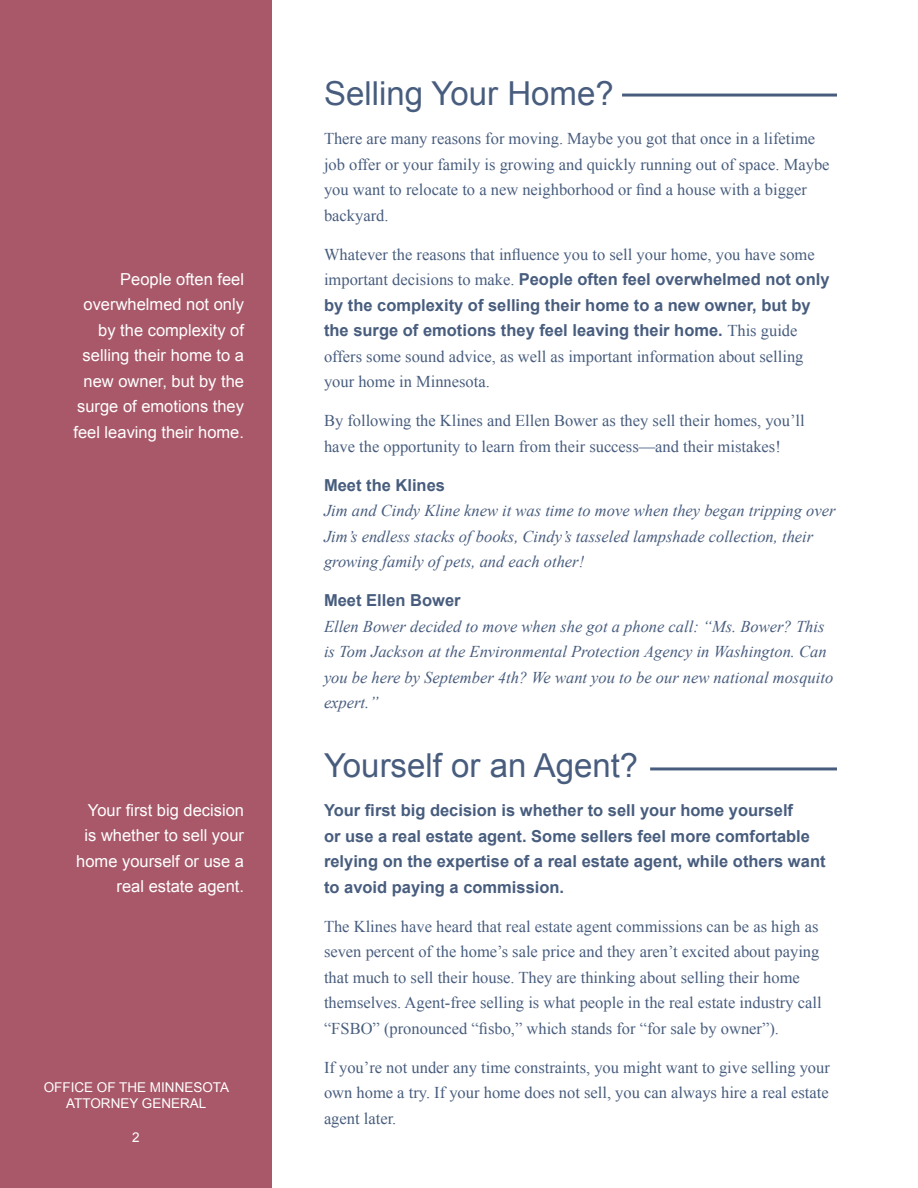
<style>
.page{position:relative;width:918px;height:1188px;background:#fff}
.page>*{position:absolute;margin:0;border:0;box-sizing:border-box;transform-origin:0 0}
.h1{font:33px "Arial";color:#485d7e}
.p{font:16.5px/25.5px "Times New Roman";color:#485d7e}
.p_1{font:italic 16.5px/25.5px "Times New Roman";color:#485d7e}
.p-2{font:16.5px/25.5px "Arial";color:#fff;text-align:right}
.p-3{font:700 16.5px/25.5px "Arial";color:#485d7e}
.b{font:700 16.5px "Arial";color:#485d7e}
.h3{font:13.5px/16.5px "Arial";color:#fff;text-align:center}
.s1{font-family:"Arial";font-weight:700}
</style>
<div class="page">
<div style="left:0;top:0;width:272px;height:1188px;background:#a85868"></div>
<hr style="left:622px;top:94px;width:215px;height:3px;background:#485d7e">
<hr style="left:650px;top:767px;width:187px;height:3px;background:#485d7e">
<p class="p-2" style="left:73px;top:267px;width:172px">People often feel overwhelmed not only by the complexity of selling their home to a new owner, but by the surge of emotions they feel leaving their home.</p>
<p class="p-2" style="left:76px;top:798px;width:169px">Your first big decision is whether to sell your home yourself or use a real estate agent.</p>
<p class="h3" style="left:44px;top:1079px;width:187px">OFFICE OF THE MINNESOTA<br>ATTORNEY GENERAL</p>
<p class="h3" style="left:132px;top:1129px;width:9px">2</p>
<p class="h1" style="left:324px;top:72px;width:291px">Selling Your Home?</p>
<p class="p" style="left:324px;top:125px;width:507px">There are many reasons for moving. Maybe you got that once in a lifetime job offer or your family is growing and quickly running out of space. Maybe you want to relocate to a new neighborhood or find a house with a bigger backyard.</p>
<p class="p" style="left:324px;top:241px;width:507px">Whatever the reasons that influence you to sell your home, you have some important decisions to make. <span class="s1">People often feel overwhelmed not only by the complexity of selling their home to a new owner, but by the surge of emotions they feel leaving their home.</span> This guide offers some sound advice, as well as important information about selling your home in Minnesota.</p>
<p class="p" style="left:324px;top:407px;width:482px">By following the Klines and Ellen Bower as they sell their homes, you’ll have the opportunity to learn from their success—and their mistakes!</p>
<p class="b" style="left:324px;top:474px;width:123px">Meet the Klines</p>
<p class="p_1" style="left:324px;top:497px;width:513px">Jim and Cindy Kline knew it was time to move when they began tripping over<br>Jim’s endless stacks of books, Cindy’s tasseled lampshade collection, their growing family of pets, and each other!</p>
<p class="b" style="left:324px;top:589px;width:138px">Meet Ellen Bower</p>
<p class="p_1" style="left:324px;top:613px;width:511px">Ellen Bower decided to move when she got a phone call: “Ms. Bower? This is Tom Jackson at the Environmental Protection Agency in Washington. Can you be here by September 4th? We want you to be our new national mosquito expert.”</p>
<p class="h1" style="left:324px;top:744px;width:316px">Yourself or an Agent?</p>
<p class="p-3" style="left:324px;top:798px;width:503px">Your first big decision is whether to sell your home yourself<br>or use a real estate agent. Some sellers feel more comfortable relying on the expertise of a real estate agent, while others want to avoid paying a commission.</p>
<p class="p" style="left:324px;top:913px;width:499px">The Klines have heard that real estate agent commissions can be as high as seven percent of the home’s sale price and they aren’t excited about paying that much to sell their house. They are thinking about selling their home themselves. Agent-free selling is what people in the real estate industry call “FSBO” (pronounced “fisbo,” which stands for “for sale by owner”).</p>
<p class="p" style="left:324px;top:1054px;width:507px;text-align:justify">If you’re not under any time constraints, you might want to give selling your own home a try. If your home does not sell, you can always hire a real estate agent later.</p>
</div>
